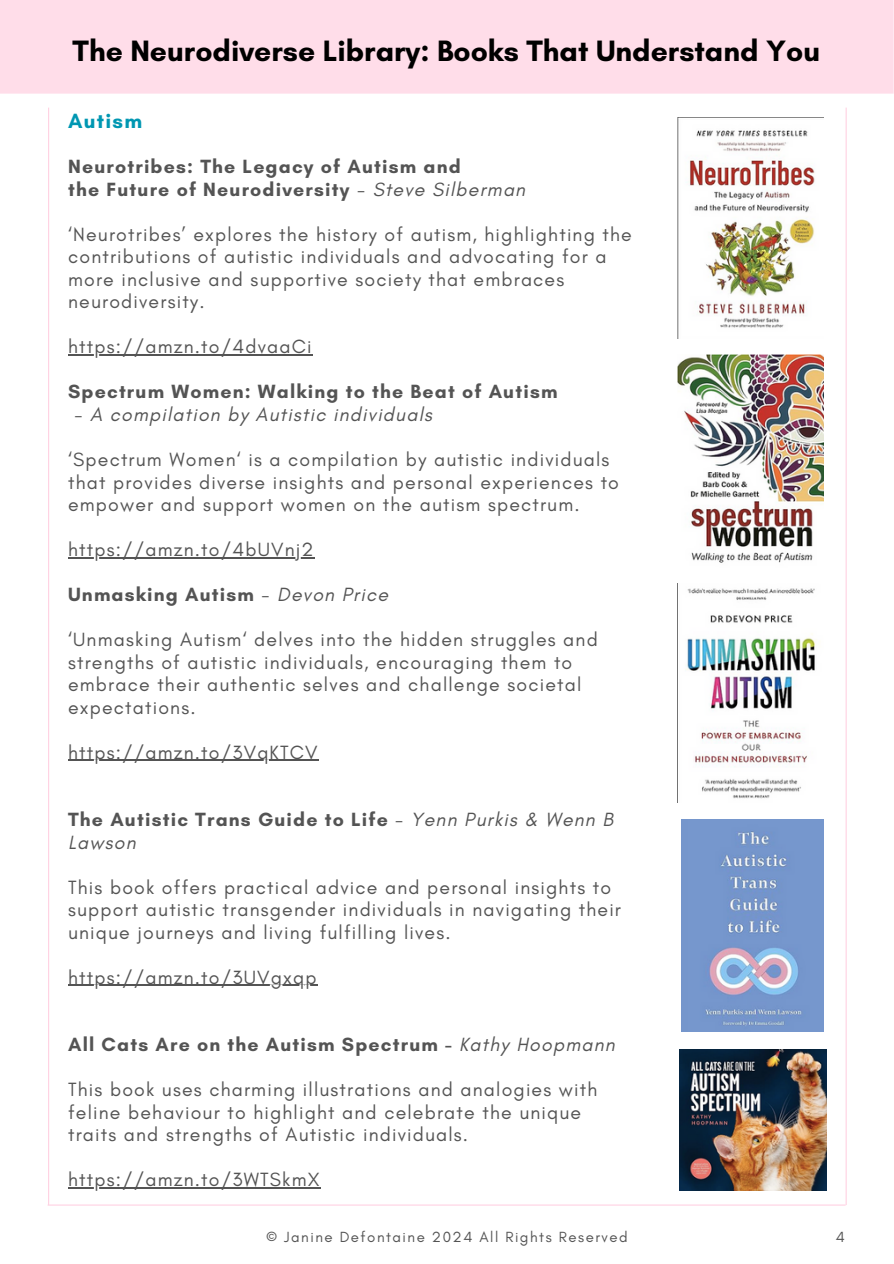
<style>
.page{position:relative;width:894px;height:1264px;background:#fff}
.page>*{position:absolute;margin:0;border:0;box-sizing:border-box;transform-origin:0 0}
.t1{font:700 30px "Glacial Indifference";color:#000}
.t2{font:700 21px "Glacial Indifference";letter-spacing:.06em;color:#0097b2}
.t3{font:19.5px/22.5px "Glacial Indifference";letter-spacing:.06em;color:#545454}
.t4{font:700 19.5px/22.5px "Glacial Indifference";letter-spacing:.06em;color:#545454}
.t5{font:italic 19.5px "Glacial Indifference";letter-spacing:.06em;color:#545454}
.t6{font:15px "Glacial Indifference";letter-spacing:.1em;color:#545454}
.s1{font-weight:400;font-style:italic}
.s2{font-style:normal}
.s3{font-weight:400}
</style>
<div class="page">
<hr style="left:48px;top:108px;width:1px;height:1096px;background:#ffd1e2">
<hr style="left:48px;top:1204px;width:797px;height:1px;background:#ffd1e2">
<hr style="left:845px;top:108px;width:1px;height:1096px;background:#ffd1e2">
<div style="left:0;top:0;width:893px;height:94px;background:#ffdde9"></div>
<hr style="left:68px;top:354px;width:245px;height:2px;background:#545454">
<hr style="left:68px;top:557px;width:246px;height:1px;background:#545454">
<hr style="left:68px;top:759px;width:251px;height:2px;background:#545454">
<hr style="left:68px;top:984px;width:249px;height:2px;background:#545454">
<hr style="left:68px;top:1187px;width:252px;height:1px;background:#545454">
<img style="left:677px;top:118px;width:138px;height:220px">
<img style="left:677px;top:354px;width:146px;height:209px">
<img style="left:677px;top:583px;width:140px;height:219px">
<img style="left:681px;top:819px;width:142px;height:212px">
<img style="left:679px;top:1049px;width:146px;height:141px">
<h2 class="t1" style="left:72px;top:33px;width:749px">The Neurodiverse Library: Books That Understand You</h2>
<h3 class="t2" style="left:68px;top:108px;width:76px">Autism</h3>
<h3 class="t4" style="left:68px;top:155px;width:458px">Neurotribes: The Legacy of Autism and<br>the Future of Neurodiversity <span class="s1">- Steve Silberman</span></h3>
<h3 class="t3" style="left:68px;top:223px;width:565px">‘Neurotribes’ explores the history of autism, highlighting the contributions of autistic individuals and advocating for a more inclusive and supportive society that embraces neurodiversity.</h3>
<h3 class="t3" style="left:68px;top:335px;width:245px">https://amzn.to/4dvaaCi</h3>
<h3 class="t4" style="left:68px;top:380px;width:491px">Spectrum Women: Walking to the Beat of Autism</h3>
<h3 class="t5" style="left:74px;top:402px;width:359px"><span class="s2">-</span> A compilation by Autistic individuals</h3>
<h3 class="t3" style="left:68px;top:448px;width:552px">‘Spectrum Women‘ is a compilation by autistic individuals that provides diverse insights and personal experiences to empower and support women on the autism spectrum.</h3>
<h3 class="t3" style="left:68px;top:538px;width:247px">https://amzn.to/4bUVnj2</h3>
<h3 class="t4" style="left:68px;top:583px;width:321px">Unmasking Autism <span class="s3">-</span> <span class="s1">Devon Price</span></h3>
<h3 class="t3" style="left:68px;top:628px;width:531px">‘Unmasking Autism‘ delves into the hidden struggles and strengths of autistic individuals, encouraging them to embrace their authentic selves and challenge societal expectations.</h3>
<h3 class="t3" style="left:68px;top:740px;width:251px">https://amzn.to/3VqKTCV</h3>
<h3 class="t4" style="left:68px;top:808px;width:546px">The Autistic Trans Guide to Life <span class="s3">-</span> <span class="s1">Yenn Purkis &amp; Wenn B<br>Lawson</span></h3>
<h3 class="t3" style="left:68px;top:875px;width:554px">This book offers practical advice and personal insights to support autistic transgender individuals in navigating their unique journeys and living fulfilling lives.</h3>
<h3 class="t3" style="left:68px;top:965px;width:250px">https://amzn.to/3UVgxqp</h3>
<h3 class="t4" style="left:68px;top:1033px;width:548px">All Cats Are on the Autism Spectrum - <span class="s1">Kathy Hoopmann</span></h3>
<h3 class="t3" style="left:68px;top:1078px;width:530px">This book uses charming illustrations and analogies with feline behaviour to highlight and celebrate the unique traits and strengths of Autistic individuals.</h3>
<p class="t3" style="left:68px;top:1168px;width:253px">https://amzn.to/3WTSkmX</p>
<h1 class="t6" style="left:266px;top:1227px;width:363px">© Janine Defontaine 2024 All Rights Reserved</h1>
<p class="t6" style="left:835px;top:1227px;width:11px">4</p>
</div>
